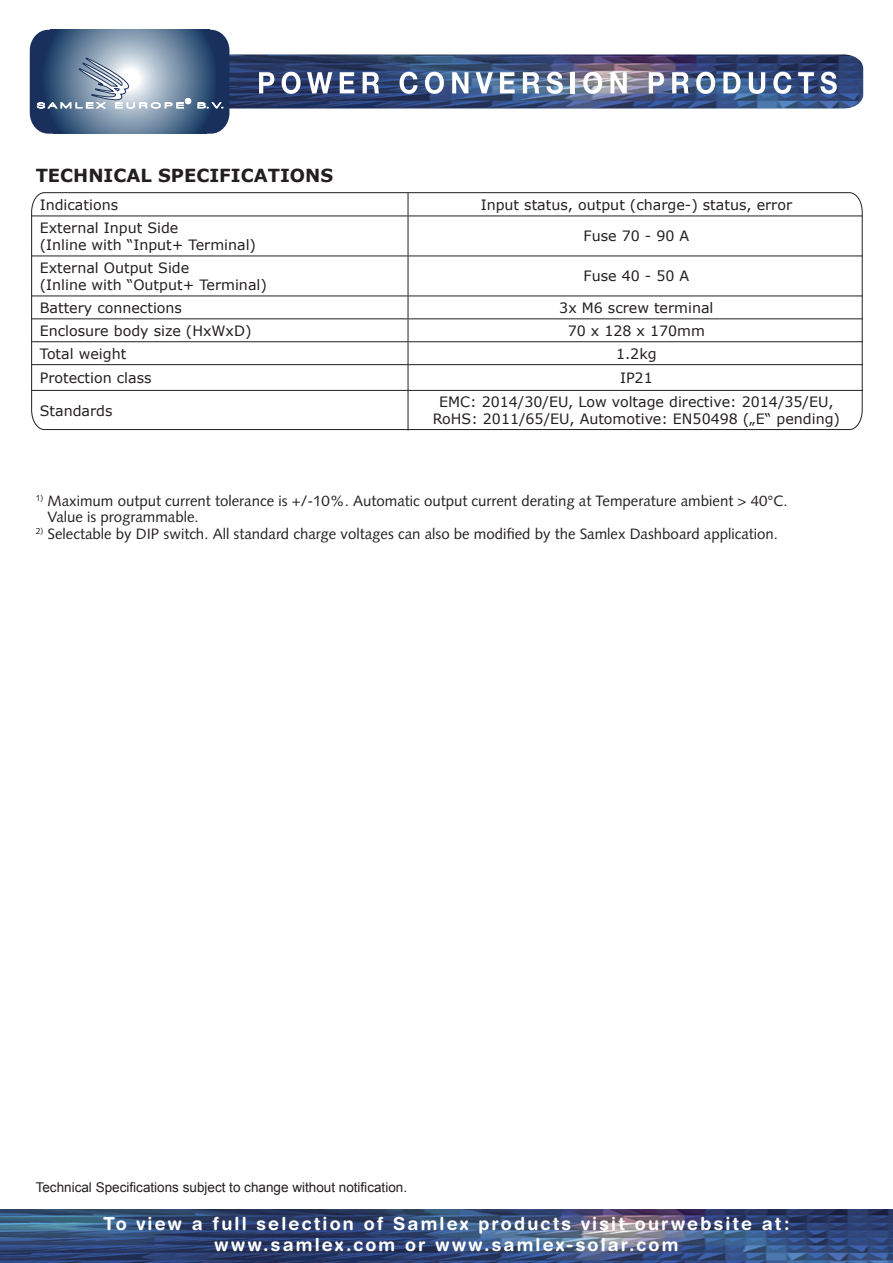
<style>
.page{position:relative;width:893px;height:1263px;background:#fff}
.page>*{position:absolute;margin:0;border:0;box-sizing:border-box;transform-origin:0 0}
.t1{font:700 18px/21.6px "Helvetica Rounded";letter-spacing:.12em;color:#fff;text-align:center}
.t2{font:700 18px "Verdana";color:#231f20}
.t3{font:15px/16.5px "Syntax";color:#231f20}
.t4{font:14.25px/17.1px "Verdana";color:#231f20}
.t5{font:13.5px "Arial";color:#231f20}
</style>
<div class="page">
<img style="left:0;top:1210px;width:893px;height:53px">
<img style="left:229px;top:54px;width:634px;height:55px">
<svg style="left:259px;top:72px;width:15px;height:21px"></svg>
<svg style="left:282px;top:72px;width:19px;height:22px"></svg>
<svg style="left:307px;top:72px;width:25px;height:21px"></svg>
<svg style="left:340px;top:72px;width:14px;height:21px"></svg>
<svg style="left:363px;top:72px;width:16px;height:21px"></svg>
<svg style="left:400px;top:72px;width:17px;height:22px"></svg>
<svg style="left:425px;top:72px;width:19px;height:22px"></svg>
<svg style="left:452px;top:72px;width:16px;height:21px"></svg>
<svg style="left:476px;top:72px;width:17px;height:21px"></svg>
<svg style="left:500px;top:72px;width:15px;height:21px"></svg>
<svg style="left:523px;top:72px;width:16px;height:21px"></svg>
<svg style="left:546px;top:72px;width:17px;height:22px"></svg>
<hr style="left:571px;top:72px;width:4px;height:21px;background:#fff">
<svg style="left:583px;top:72px;width:19px;height:22px"></svg>
<svg style="left:610px;top:72px;width:17px;height:21px"></svg>
<svg style="left:649px;top:72px;width:15px;height:21px"></svg>
<svg style="left:672px;top:72px;width:17px;height:21px"></svg>
<svg style="left:696px;top:72px;width:19px;height:22px"></svg>
<svg style="left:723px;top:72px;width:17px;height:21px"></svg>
<svg style="left:749px;top:72px;width:16px;height:22px"></svg>
<svg style="left:773px;top:72px;width:18px;height:22px"></svg>
<svg style="left:798px;top:72px;width:16px;height:21px"></svg>
<svg style="left:820px;top:72px;width:17px;height:22px"></svg>
<svg style="left:30px;top:30px;width:199px;height:104px;background:#6a809b"></svg>
<svg style="left:31px;top:192px;width:832px;height:238px"></svg>
<svg style="left:408px;top:193px;width:1px;height:23px"></svg>
<hr style="left:31px;top:216px;width:377px;height:1px;background:#231f20">
<hr style="left:408px;top:216px;width:455px;height:1px;background:#231f20">
<hr style="left:408px;top:216px;width:1px;height:40px;background:#231f20">
<hr style="left:31px;top:256px;width:377px;height:1px;background:#231f20">
<hr style="left:408px;top:256px;width:455px;height:1px;background:#231f20">
<hr style="left:408px;top:256px;width:1px;height:40px;background:#231f20">
<hr style="left:31px;top:296px;width:377px;height:1px;background:#231f20">
<hr style="left:408px;top:296px;width:455px;height:1px;background:#231f20">
<hr style="left:31px;top:318px;width:377px;height:1px;background:#231f20">
<hr style="left:408px;top:318px;width:455px;height:1px;background:#231f20">
<hr style="left:31px;top:341px;width:377px;height:1px;background:#231f20">
<hr style="left:408px;top:341px;width:455px;height:1px;background:#231f20">
<hr style="left:31px;top:364px;width:377px;height:1px;background:#231f20">
<hr style="left:408px;top:364px;width:455px;height:1px;background:#231f20">
<svg style="left:408px;top:296px;width:1px;height:94px"></svg>
<hr style="left:31px;top:390px;width:377px;height:1px;background:#231f20">
<hr style="left:408px;top:390px;width:455px;height:1px;background:#231f20">
<hr style="left:408px;top:391px;width:1px;height:39px;background:#231f20">
<p class="t2" style="left:36px;top:163px;width:299px">TECHNICAL SPECIFICATIONS</p>
<p class="t4" style="left:40px;top:196px;width:80px">Indications</p>
<p class="t4" style="left:481px;top:196px;width:313px">Input status, output (charge-) status, error</p>
<p class="t4" style="left:40px;top:219px;width:218px">External Input Side<br>(Inline with “Input+ Terminal)</p>
<p class="t4" style="left:584px;top:228px;width:107px">Fuse 70 - 90 A</p>
<p class="t4" style="left:40px;top:259px;width:229px">External Output Side<br>(Inline with “Output+ Terminal)</p>
<p class="t4" style="left:584px;top:268px;width:107px">Fuse 40 - 50 A</p>
<p class="t4" style="left:40px;top:299px;width:144px">Battery connections</p>
<p class="t4" style="left:559px;top:299px;width:156px">3x M6 screw terminal</p>
<p class="t4" style="left:40px;top:322px;width:213px">Enclosure body size (HxWxD)</p>
<p class="t4" style="left:568px;top:322px;width:139px">70 x 128 x 170mm</p>
<p class="t4" style="left:40px;top:345px;width:88px">Total weight</p>
<p class="t4" style="left:616px;top:345px;width:42px">1.2kg</p>
<p class="t4" style="left:40px;top:369px;width:113px">Protection class</p>
<p class="t4" style="left:620px;top:369px;width:34px">IP21</p>
<p class="t4" style="left:40px;top:402px;width:74px">Standards</p>
<p class="t4" style="left:433px;top:394px;width:409px;text-align:center">EMC: 2014/30/EU, Low voltage directive: 2014/35/EU,<br>RoHS: 2011/65/EU, Automotive: EN50498 („E“ pending)</p>
<p class="t3" style="left:48px;top:492px;width:741px;text-indent:-12px"><sup>1)</sup> Maximum output current tolerance is +/-10%. Automatic output current derating at Temperature ambient &gt; 40°C.<br>Value is programmable.</p>
<p class="t3" style="left:36px;top:525px;width:744px"><sup>2)</sup> Selectable by DIP switch. All standard charge voltages can also be modified by the Samlex Dashboard application.</p>
<p class="t5" style="left:36px;top:1178px;width:373px">Technical Specifications subject to change without notification.</p>
<p class="t1" style="left:103px;top:1212px;width:688px">To view a full selection of Samlex products visit ourwebsite at: www.samlex.com or www.samlex-solar.com</p>
</div>
